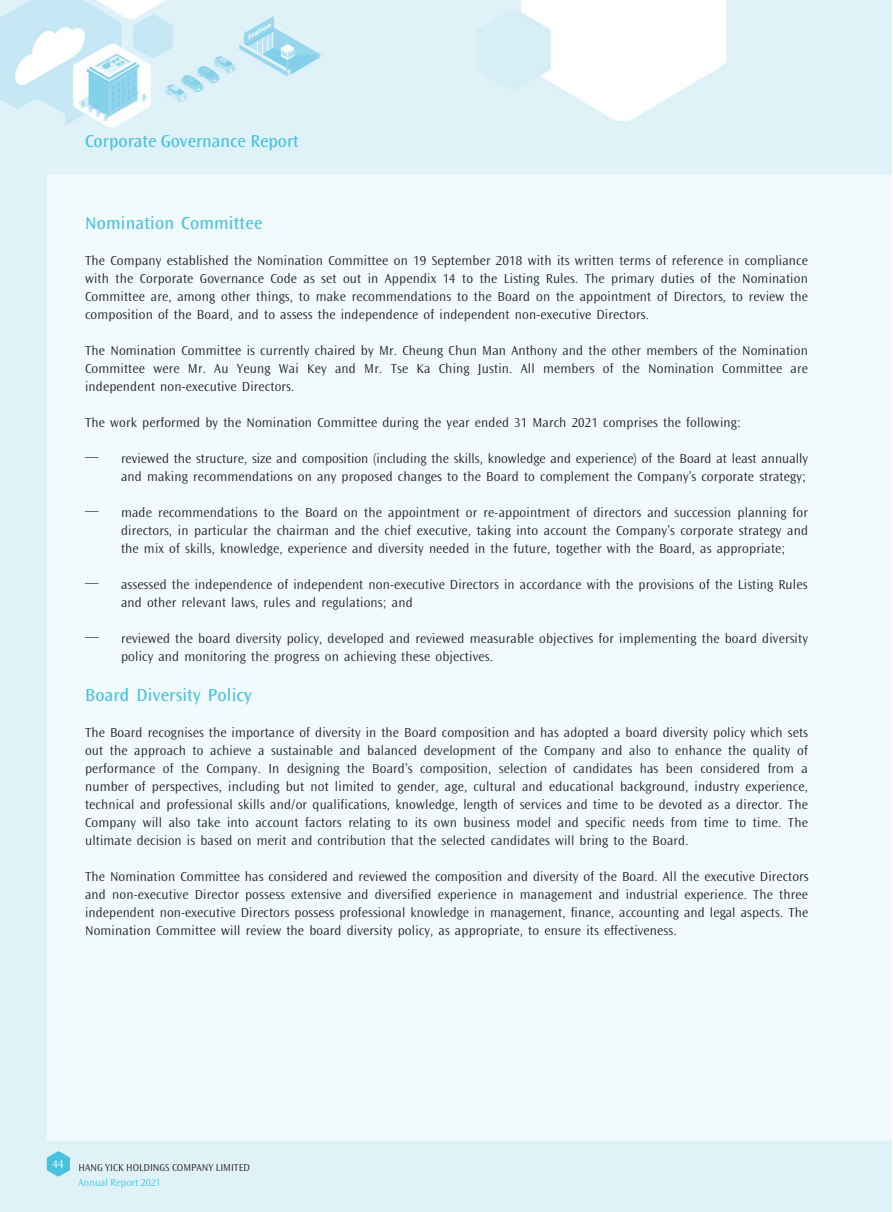
<style>
.page{position:relative;width:893px;height:1212px;background:#fff}
.page>*{position:absolute;margin:0;border:0;box-sizing:border-box;transform-origin:0 0}
._04___H2{font:18px "Ocean Sans Std";letter-spacing:.01em;color:#47c2e1}
._01_Body_Text{font:300 13.5px/18px "Ocean Sans Std";letter-spacing:.01em;color:#231f20;text-align:justify}
._07_IN0{font:300 13.5px/18px "Ocean Sans Std";letter-spacing:.01em;color:#231f20}
.t1{font:300 12px "Ocean Sans Std";color:#fff}
.t2{font:300 10.5px "Ocean Sans Std";color:#231f20}
.t3{font:300 10.5px "Ocean Sans Std";color:#47c2e1}
</style>
<div class="page">
<img style="left:0;top:0;width:892px;height:1212px">
<svg style="left:47px;top:1151px;width:23px;height:25px"></svg>
<h1 class="_04___H2" style="left:85px;top:131px;width:215px">Corporate Governance Report</h1>
<p class="_04___H2" style="left:85px;top:213px;width:179px">Nomination Committee</p>
<p class="_01_Body_Text" style="left:85px;top:251px;width:724px">The Company established the Nomination Committee on 19 September 2018 with its written terms of reference in compliance with the Corporate Governance Code as set out in Appendix 14 to the Listing Rules. The primary duties of the Nomination Committee are, among other things, to make recommendations to the Board on the appointment of Directors, to review the composition of the Board, and to assess the independence of independent non-executive Directors.</p>
<p class="_01_Body_Text" style="left:85px;top:341px;width:724px">The Nomination Committee is currently chaired by Mr. Cheung Chun Man Anthony and the other members of the Nomination Committee were Mr. Au Yeung Wai Key and Mr. Tse Ka Ching Justin. All members of the Nomination Committee are independent non-executive Directors.</p>
<p class="_01_Body_Text" style="left:85px;top:413px;width:657px">The work performed by the Nomination Committee during the year ended 31 March 2021 comprises the following:</p>
<p class="_07_IN0" style="left:85px;top:449px;width:724px;text-align:right">— reviewed the structure, size and composition (including the skills, knowledge and experience) of the Board at least annually and making recommendations on any proposed changes to the Board to complement the Company’s corporate strategy;</p>
<p class="_07_IN0" style="left:121px;top:503px;width:688px;text-align:justify;text-indent:-36px">— made recommendations to the Board on the appointment or re-appointment of directors and succession planning for directors, in particular the chairman and the chief executive, taking into account the Company’s corporate strategy and the mix of skills, knowledge, experience and diversity needed in the future, together with the Board, as appropriate;</p>
<p class="_07_IN0" style="left:121px;top:575px;width:688px;text-indent:-36px">— assessed the independence of independent non-executive Directors in accordance with the provisions of the Listing Rules and other relevant laws, rules and regulations; and</p>
<p class="_07_IN0" style="left:121px;top:629px;width:688px;text-indent:-36px">— reviewed the board diversity policy, developed and reviewed measurable objectives for implementing the board diversity policy and monitoring the progress on achieving these objectives.</p>
<p class="_04___H2" style="left:85px;top:685px;width:168px">Board Diversity Policy</p>
<p class="_01_Body_Text" style="left:85px;top:724px;width:724px">The Board recognises the importance of diversity in the Board composition and has adopted a board diversity policy which sets out the approach to achieve a sustainable and balanced development of the Company and also to enhance the quality of performance of the Company. In designing the Board’s composition, selection of candidates has been considered from a number of perspectives, including but not limited to gender, age, cultural and educational background, industry experience, technical and professional skills and/or qualifications, knowledge, length of services and time to be devoted as a director. The Company will also take into account factors relating to its own business model and specific needs from time to time. The ultimate decision is based on merit and contribution that the selected candidates will bring to the Board.</p>
<p class="_01_Body_Text" style="left:85px;top:868px;width:725px">The Nomination Committee has considered and reviewed the composition and diversity of the Board. All the executive Directors and non-executive Director possess extensive and diversified experience in management and industrial experience. The three independent non-executive Directors possess professional knowledge in management, finance, accounting and legal aspects. The Nomination Committee will review the board diversity policy, as appropriate, to ensure its effectiveness.</p>
<p class="t1" style="left:52px;top:1157px;width:13px">44</p>
<p class="t2" style="left:79px;top:1162px;width:173px">HANG YICK HOLDINGS COMPANY LIMITED</p>
<p class="t3" style="left:79px;top:1177px;width:84px">Annual Report 2021</p>
</div>
